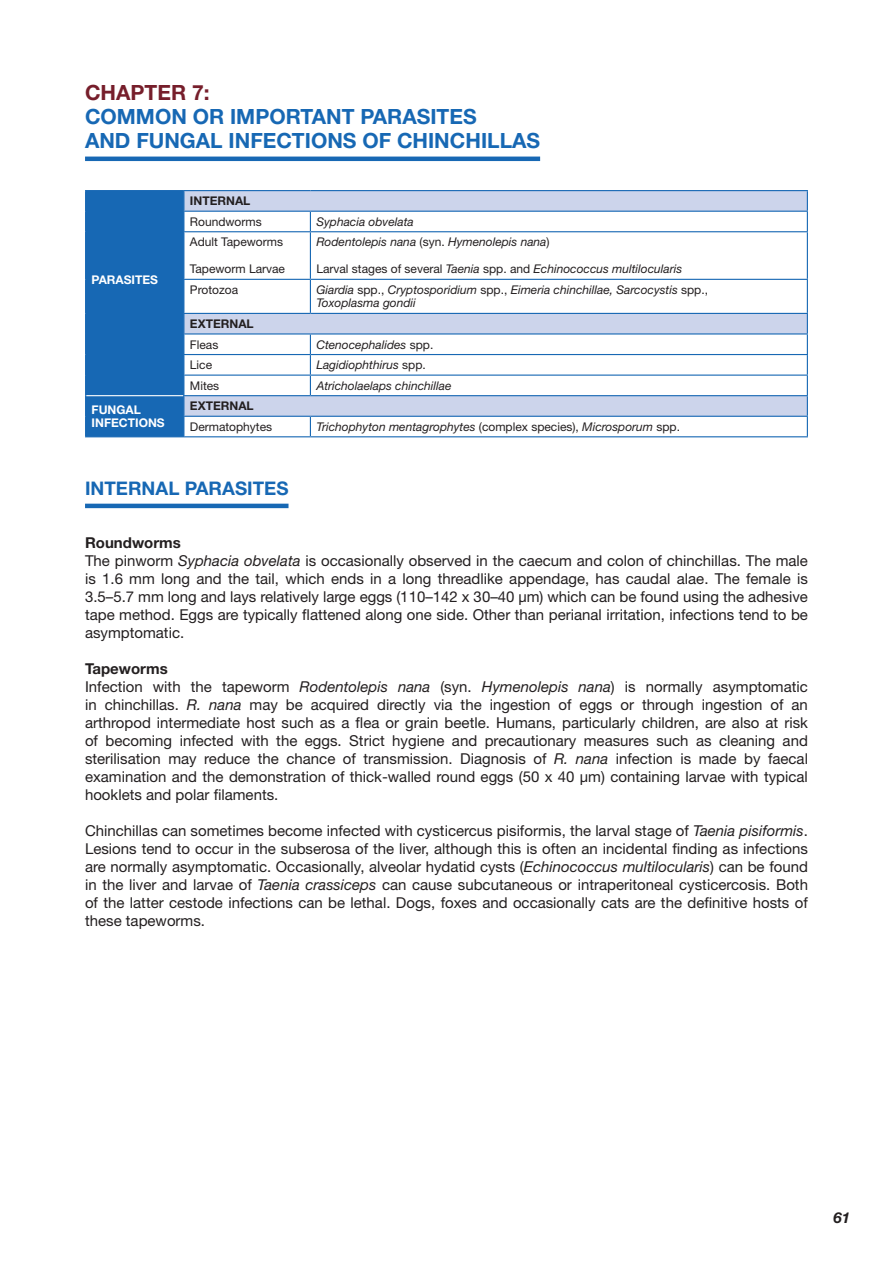
<style>
.page{position:relative;width:893px;height:1263px;background:#fff}
.page>*{position:absolute;margin:0;border:0;box-sizing:border-box;transform-origin:0 0}
.t1{font:700 21px/24px "Helvetica Neue LT Pro";color:#1768b4}
.t2{font:700 21px "Helvetica Neue LT Pro";color:#761e2b}
.t3{font:700 18.75px "Helvetica Neue LT Pro";color:#1768b4}
.t4{font:15px/18px "Helvetica Neue LT Pro";color:#231f20}
.t5{font:italic 700 15px "Helvetica Neue LT Pro";color:#231f20}
.t6{font:italic 12px/13.5px "Helvetica Neue LT Pro";color:#231f20}
.t7{font:12px "Helvetica Neue LT Pro";color:#231f20}
.t8{font:700 12px/13.5px "Helvetica Neue LT Pro";color:#fff}
.t9{font:700 12px "Helvetica Neue LT Pro";color:#231f20}
.s1{font-style:normal}
.s2{font-weight:700}
.s3{font-style:italic}
</style>
<div class="page">
<hr style="left:85px;top:157px;width:455px;height:4px;background:#1768b4">
<hr style="left:85px;top:504px;width:203px;height:4px;background:#1768b4">
<svg style="left:184px;top:191px;width:623px;height:225px"></svg>
<hr style="left:85px;top:190px;width:99px;height:1px;background:#1768b4">
<hr style="left:184px;top:190px;width:126px;height:1px;background:#1768b4">
<hr style="left:310px;top:190px;width:498px;height:1px;background:#1768b4">
<hr style="left:183px;top:211px;width:127px;height:1px;background:#1768b4">
<hr style="left:310px;top:211px;width:498px;height:1px;background:#1768b4">
<svg style="left:310px;top:212px;width:1px;height:19px"></svg>
<svg style="left:807px;top:191px;width:1px;height:40px"></svg>
<hr style="left:310px;top:232px;width:1px;height:47px;background:#1768b4">
<hr style="left:807px;top:232px;width:1px;height:47px;background:#1768b4">
<hr style="left:310px;top:280px;width:1px;height:33px;background:#1768b4">
<hr style="left:807px;top:280px;width:1px;height:33px;background:#1768b4">
<hr style="left:183px;top:231px;width:127px;height:1px;background:#1768b4">
<hr style="left:310px;top:231px;width:498px;height:1px;background:#1768b4">
<hr style="left:183px;top:279px;width:127px;height:1px;background:#1768b4">
<hr style="left:310px;top:279px;width:498px;height:1px;background:#1768b4">
<hr style="left:183px;top:313px;width:127px;height:1px;background:#1768b4">
<hr style="left:310px;top:313px;width:498px;height:1px;background:#1768b4">
<hr style="left:183px;top:333px;width:127px;height:1px;background:#1768b4">
<hr style="left:310px;top:333px;width:498px;height:1px;background:#1768b4">
<hr style="left:183px;top:354px;width:127px;height:1px;background:#1768b4">
<hr style="left:310px;top:354px;width:498px;height:1px;background:#1768b4">
<hr style="left:183px;top:375px;width:127px;height:1px;background:#1768b4">
<hr style="left:310px;top:375px;width:498px;height:1px;background:#1768b4">
<svg style="left:310px;top:334px;width:1px;height:61px"></svg>
<hr style="left:183px;top:395px;width:127px;height:1px;background:#1768b4">
<hr style="left:310px;top:395px;width:498px;height:1px;background:#1768b4">
<div style="left:85px;top:191px;width:99px;height:246px;background:#1768b4"></div>
<hr style="left:183px;top:416px;width:127px;height:1px;background:#1768b4">
<hr style="left:310px;top:416px;width:498px;height:1px;background:#1768b4">
<svg style="left:310px;top:417px;width:1px;height:19px"></svg>
<svg style="left:807px;top:314px;width:1px;height:122px"></svg>
<hr style="left:184px;top:436px;width:126px;height:1px;background:#1768b4">
<hr style="left:310px;top:436px;width:498px;height:1px;background:#1768b4">
<h1 class="t2" style="left:85px;top:80px;width:126px">CHAPTER 7:</h1>
<h1 class="t1" style="left:85px;top:104px;width:457px">COMMON OR IMPORTANT PARASITES<br>AND FUNGAL INFECTIONS OF CHINCHILLAS</h1>
<p class="t8" style="left:92px;top:273px;width:68px">PARASITES</p>
<p class="t9" style="left:190px;top:193px;width:62px">INTERNAL</p>
<p class="t7" style="left:190px;top:214px;width:73px">Roundworms</p>
<p class="t6" style="left:316px;top:214px;width:99px">Syphacia obvelata</p>
<p class="t7" style="left:190px;top:235px;width:95px">Adult Tapeworms</p>
<p class="t7" style="left:190px;top:262px;width:97px">Tapeworm Larvae</p>
<p class="t6" style="left:316px;top:235px;width:235px">Rodentolepis nana <span class="s1">(syn.</span> Hymenolepis nana<span class="s1">)</span></p>
<p class="t6" style="left:316px;top:262px;width:367px"><span class="s1">Larval stages of several</span> Taenia <span class="s1">spp. and</span> Echinococcus multilocularis</p>
<p class="t7" style="left:190px;top:282px;width:50px">Protozoa</p>
<p class="t6" style="left:316px;top:283px;width:393px">Giardia <span class="s1">spp.,</span> Cryptosporidium <span class="s1">spp.,</span> Eimeria chinchillae, Sarcocystis <span class="s1">spp.,<br></span>Toxoplasma gondii</p>
<p class="t9" style="left:190px;top:316px;width:65px">EXTERNAL</p>
<p class="t7" style="left:190px;top:337px;width:30px">Fleas</p>
<p class="t6" style="left:316px;top:337px;width:118px">Ctenocephalides <span class="s1">spp.</span></p>
<p class="t7" style="left:190px;top:357px;width:24px">Lice</p>
<p class="t6" style="left:316px;top:358px;width:111px">Lagidiophthirus <span class="s1">spp.</span></p>
<p class="t7" style="left:190px;top:378px;width:31px">Mites</p>
<p class="t6" style="left:316px;top:378px;width:137px">Atricholaelaps chinchillae</p>
<p class="t8" style="left:92px;top:402px;width:75px">FUNGAL<br>INFECTIONS</p>
<p class="t9" style="left:190px;top:399px;width:65px">EXTERNAL</p>
<p class="t7" style="left:190px;top:419px;width:84px">Dermatophytes</p>
<p class="t6" style="left:316px;top:419px;width:365px">Trichophyton mentagrophytes <span class="s1">(complex species),</span> Microsporum <span class="s1">spp.</span></p>
<p class="t3" style="left:85px;top:477px;width:205px">INTERNAL PARASITES</p>
<p class="t4" style="left:85px;top:533px;width:724px"><span class="s2">Roundworms<br></span>The pinworm <span class="s3">Syphacia obvelata</span> is occasionally observed in the caecum and colon of chinchillas. The male is 1.6 mm long and the tail, which ends in a long threadlike appendage, has caudal alae. The female is 3.5–5.7 mm long and lays relatively large eggs (110–142 x 30–40 µm) which can be found using the adhesive tape method. Eggs are typically flattened along one side. Other than perianal irritation, infections tend to be asymptomatic.</p>
<p class="t4" style="left:85px;top:659px;width:724px"><span class="s2">Tapeworms<br></span>Infection with the tapeworm <span class="s3">Rodentolepis nana</span> (syn. <span class="s3">Hymenolepis nana</span>) is normally asymptomatic in chinchillas. <span class="s3">R. nana</span> may be acquired directly via the ingestion of eggs or through ingestion of an arthropod intermediate host such as a flea or grain beetle. Humans, particularly children, are also at risk of becoming infected with the eggs. Strict hygiene and precautionary measures such as cleaning and sterilisation may reduce the chance of transmission. Diagnosis of <span class="s3">R. nana</span> infection is made by faecal examination and the demonstration of thick-walled round eggs (50 x 40 µm) containing larvae with typical hooklets and polar filaments.</p>
<p class="t4" style="left:85px;top:821px;width:724px;text-align:justify">Chinchillas can sometimes become infected with cysticercus pisiformis, the larval stage of <span class="s3">Taenia pisiformis</span>.<br>Lesions tend to occur in the subserosa of the liver, although this is often an incidental finding as infections are normally asymptomatic. Occasionally, alveolar hydatid cysts (<span class="s3">Echinococcus multilocularis</span>) can be found in the liver and larvae of <span class="s3">Taenia crassiceps</span> can cause subcutaneous or intraperitoneal cysticercosis. Both of the latter cestode infections can be lethal. Dogs, foxes and occasionally cats are the definitive hosts of these tapeworms.</p>
<p class="t5" style="left:833px;top:1208px;width:18px">61</p>
</div>
